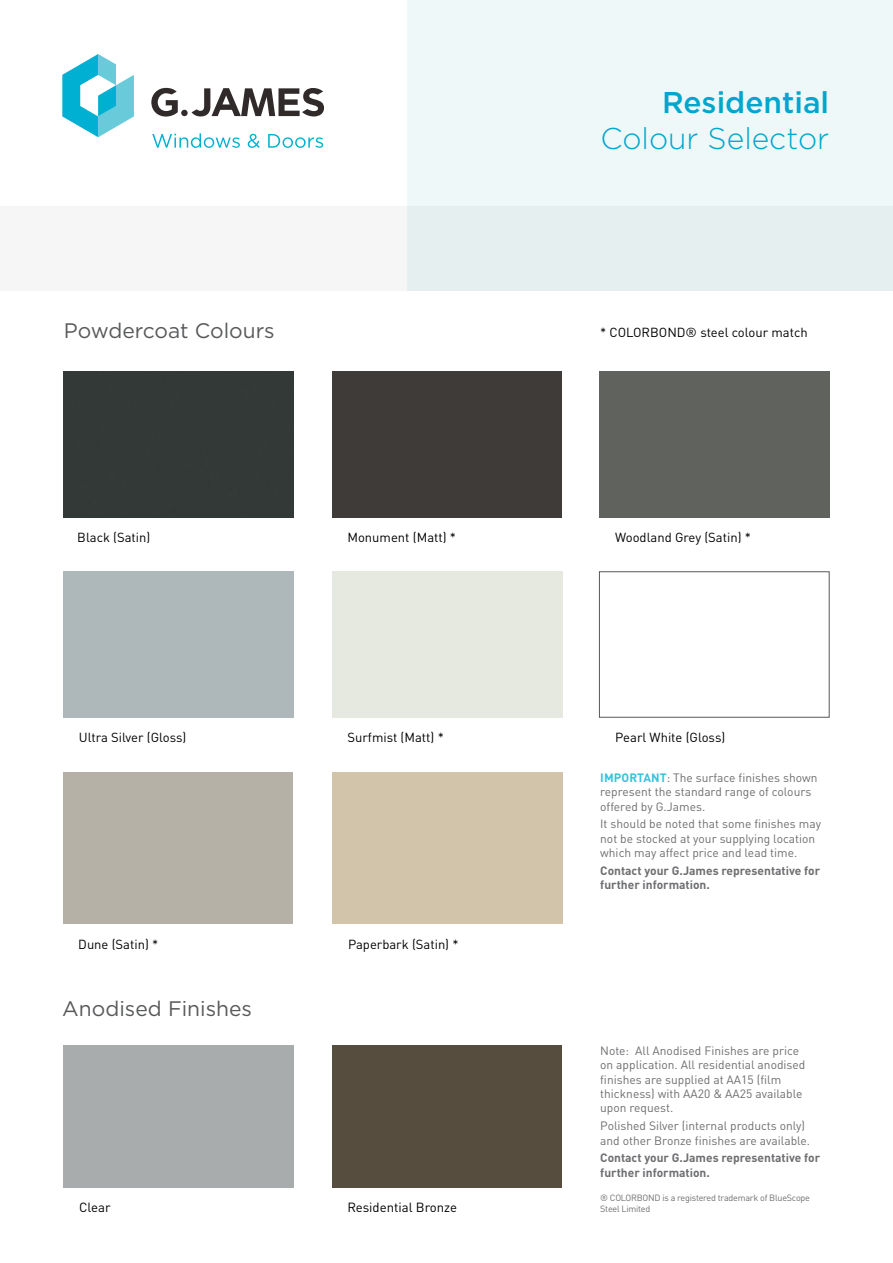
<style>
.page{position:relative;width:893px;height:1263px;background:#fff}
.page>*{position:absolute;margin:0;border:0;box-sizing:border-box;transform-origin:0 0}
.t1{font:300 30px "Gotham";color:#00a6ce}
.t2{font:500 30px "Gotham";color:#00a6ce}
.t3{font:21px "Gotham HTF";color:#58595b}
.t4{font:13.2px "DINOT";color:#000}
.t5{font:13.05px "DINOT";color:#000}
.t6{font:12px/14.4px "DINOT";color:#6d6e71}
.t7{font:700 12px/14.4px "DINOT";color:#6d6e71}
.t8{font:9px/10.8px "DINOT";letter-spacing:-.025em;color:#6d6e71}
.s1{font-weight:700;color:#35c3dd}
</style>
<div class="page">
<div style="left:332px;top:371px;width:229px;height:146px;background:#3f3b38"></div>
<div style="left:0;top:206px;width:893px;height:84px;background:#f6f6f6"></div>
<div style="left:63px;top:371px;width:231px;height:146px;background:#333937"></div>
<div style="left:332px;top:1046px;width:229px;height:141px;background:#564d3e"></div>
<div style="left:599px;top:371px;width:230px;height:146px;background:#60625d"></div>
<div style="left:407px;top:0;width:486px;height:290px;background:#eef8f9"></div>
<svg style="left:62px;top:54px;width:72px;height:83px"></svg>
<svg style="left:151px;top:88px;width:27px;height:29px"></svg>
<div style="left:181px;top:110px;width:7px;height:6px;background:#312a2a;border-radius:50%"></div>
<svg style="left:192px;top:88px;width:132px;height:28px"></svg>
<svg style="left:152px;top:133px;width:88px;height:15px"></svg>
<svg style="left:248px;top:134px;width:12px;height:14px"></svg>
<svg style="left:268px;top:134px;width:55px;height:14px"></svg>
<h2 class="t3" style="left:64px;top:319px;width:212px">Powdercoat Colours</h2>
<p class="t5" style="left:77px;top:529px;width:75px">Black (Satin)</p>
<p class="t5" style="left:79px;top:729px;width:109px">Ultra Silver (Gloss)</p>
<p class="t5" style="left:347px;top:529px;width:110px">Monument (Matt) *</p>
<p class="t5" style="left:347px;top:729px;width:98px">Surfmist (Matt) *</p>
<p class="t5" style="left:78px;top:936px;width:82px">Dune (Satin) *</p>
<p class="t5" style="left:348px;top:936px;width:112px">Paperbark (Satin) *</p>
<h2 class="t3" style="left:62px;top:996px;width:191px">Anodised Finishes</h2>
<p class="t4" style="left:79px;top:1199px;width:33px">Clear</p>
<p class="t4" style="left:347px;top:1199px;width:111px">Residential Bronze</p>
<h1 class="t2" style="left:662px;top:82px;width:169px">Residential</h1>
<h1 class="t1" style="left:600px;top:119px;width:230px">Colour Selector</h1>
<p class="t5" style="left:600px;top:324px;width:209px">* COLORBOND® steel colour match</p>
<p class="t5" style="left:615px;top:529px;width:137px">Woodland Grey (Satin) *</p>
<p class="t5" style="left:615px;top:729px;width:112px">Pearl White (Gloss)</p>
<p class="t6" style="left:600px;top:770px;width:219px"><span class="s1">IMPORTANT</span>: The surface finishes shown represent the standard range of colours offered by G.James.</p>
<p class="t6" style="left:600px;top:817px;width:222px">It should be noted that some finishes may not be stocked at your supplying location which may affect price and lead time.</p>
<p class="t7" style="left:600px;top:863px;width:221px">Contact your G.James representative for further information.</p>
<p class="t6" style="left:600px;top:1043px;width:207px">Note: All Anodised Finishes are price on application. All residential anodised finishes are supplied at AA15 (film thickness) with AA20 &amp; AA25 available upon request.</p>
<p class="t6" style="left:600px;top:1118px;width:211px">Polished Silver (internal products only) and other Bronze finishes are available.</p>
<p class="t7" style="left:600px;top:1150px;width:221px">Contact your G.James representative for further information.</p>
<p class="t8" style="left:600px;top:1192px;width:211px">® COLORBOND is a registered trademark of BlueScope<br>Steel Limited</p>
</div>
